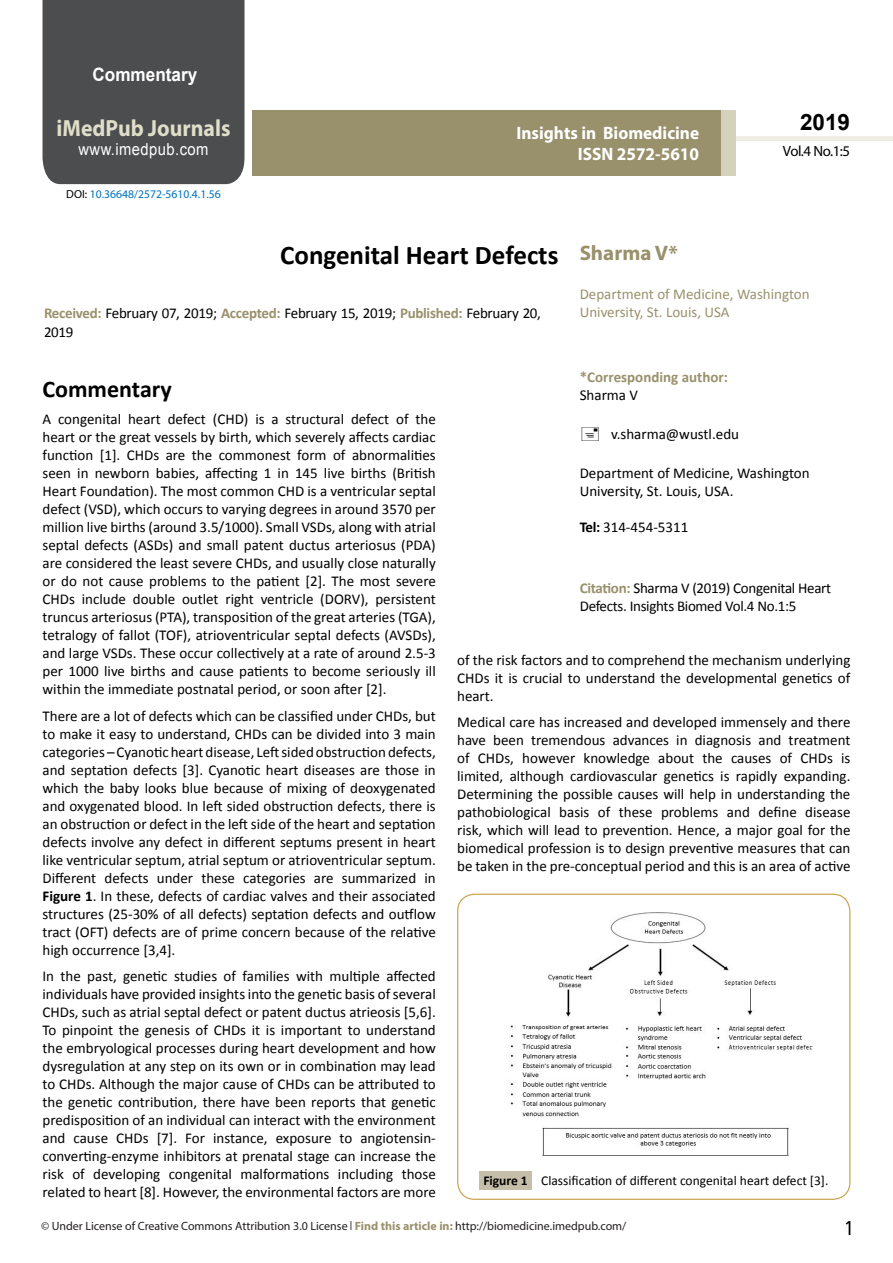
<style>
.page{position:relative;width:893px;height:1263px;background:#fff}
.page>*{position:absolute;margin:0;border:0;box-sizing:border-box;transform-origin:0 0}
.t1{font:700 27px "Calibri";color:#000}
.t2{font:25.5px "Tunga";color:#000}
.t3{font:700 24px "Calibri";color:#000}
.t4{font:700 23.4px "Myriad Pro";color:#dfdec9;scale:.93 1}
.t5{font:700 22.5px "Arial";color:#000}
.t6{font:700 21px "Myriad Pro";color:#98916c}
.t7{font:700 18.45px "Arial";color:#fff;scale:.93 1}
.t8{font:700 18px/21.6px "Myriad Pro";color:#fff;text-align:right;scale:.96 1}
.t9{font:16.5px "Arial";letter-spacing:.03em;color:#fff;scale:.89 1}
.t10{font:15px/18px "Calibri";color:#000;text-align:justify}
.t11{font:15px/18px "Calibri";letter-spacing:-.02em;color:#000}
.t12{font:15px/18px "Calibri";color:#98916c}
.t13{font:700 15px "Calibri";color:#98916c}
.t14{font:14.85px "Myriad Pro";color:#000}
.t15{font:13.5px "Calibri";color:#000}
.t16{font:12px "Myriad Pro";color:#221e1f}
.t17{font:11.7px "Myriad Pro";color:#0072bc}
.s1{color:#000}
.s2{font-weight:700;color:#98916c}
.s3{font-weight:700}
.s4{font-family:"Tunga";color:#000}
</style>
<div class="page">
<div style="left:43px;top:0;width:201px;height:184px;background:#4c4d4f"></div>
<hr style="left:736px;top:137px;width:157px;height:4px;background:#efeee4">
<div style="left:720px;top:110px;width:16px;height:66px;background:#d4d2bb"></div>
<div style="left:252px;top:110px;width:469px;height:66px;background:#98916c"></div>
<div style="left:457px;top:894px;width:393px;height:306px;border:1px solid #caa34f;border-radius:17px"></div>
<img style="left:510px;top:912px;width:302px;height:244px">
<div style="left:479px;top:1171px;width:53px;height:18px;background:#c5bfa9"></div>
<p class="t7" style="left:93px;top:62px;width:114px">Commentary</p>
<h3 class="t4" style="left:57px;top:113px;width:188px">iMedPub Journals</h3>
<p class="t9" style="left:78px;top:138px;width:148px">www.imedpub.com</p>
<p class="t17" style="left:66px;top:187px;width:156px"><span class="s1">DOI:</span> 10.36648/2572-5610.4.1.56</p>
<p class="t8" style="left:516px;top:121px;width:192px">Insights in Biomedicine<br>ISSN 2572-5610</p>
<h3 class="t5" style="left:800px;top:107px;width:52px">2019</h3>
<p class="t14" style="left:783px;top:141px;width:69px">Vol.4 No.1:5</p>
<h1 class="t1" style="left:280px;top:238px;width:280px">Congenital Heart Defects</h1>
<p class="t11" style="left:44px;top:304px;width:498px;line-height:18.8px"><span class="s2">Received:</span> February 07, 2019; <span class="s2">Accepted:</span> February 15, 2019; <span class="s2">Published:</span> February 20,<br>2019</p>
<h3 class="t6" style="left:580px;top:239px;width:100px">Sharma V*</h3>
<p class="t12" style="left:580px;top:285px;width:231px">Department of Medicine, Washington<br>University, St. Louis, USA</p>
<h3 class="t3" style="left:43px;top:374px;width:131px">Commentary</h3>
<p class="t10" style="left:43px;top:410px;width:395px">A congenital heart defect (CHD) is a structural defect of the heart or the great vessels by birth, which severely affects cardiac function [1]. CHDs are the commonest form of abnormalities seen in newborn babies, affecting 1 in 145 live births (British Heart Foundation). The most common CHD is a ventricular septal defect (VSD), which occurs to varying degrees in around 3570 per million live births (around 3.5/1000). Small VSDs, along with atrial septal defects (ASDs) and small patent ductus arteriosus (PDA) are considered the least severe CHDs, and usually close naturally or do not cause problems to the patient [2]. The most severe CHDs include double outlet right ventricle (DORV), persistent truncus arteriosus (PTA), transposition of the great arteries (TGA), tetralogy of fallot (TOF), atrioventricular septal defects (AVSDs), and large VSDs. These occur collectively at a rate of around 2.5-3 per 1000 live births and cause patients to become seriously ill within the immediate postnatal period, or soon after [2].</p>
<p class="t10" style="left:43px;top:706px;width:395px">There are a lot of defects which can be classified under CHDs, but to make it easy to understand, CHDs can be divided into 3 main categories – Cyanotic heart disease, Left sided obstruction defects, and septation defects [3]. Cyanotic heart diseases are those in which the baby looks blue because of mixing of deoxygenated and oxygenated blood. In left sided obstruction defects, there is an obstruction or defect in the left side of the heart and septation defects involve any defect in different septums present in heart like ventricular septum, atrial septum or atrioventricular septum.<br>Different defects under these categories are summarized in <span class="s3">Figure 1</span>. In these, defects of cardiac valves and their associated structures (25-30% of all defects) septation defects and outflow tract (OFT) defects are of prime concern because of the relative high occurrence [3,4].</p>
<p class="t10" style="left:43px;top:967px;width:395px">In the past, genetic studies of families with multiple affected individuals have provided insights into the genetic basis of several CHDs, such as atrial septal defect or patent ductus atrieosis [5,6].<br>To pinpoint the genesis of CHDs it is important to understand the embryological processes during heart development and how dysregulation at any step on its own or in combination may lead to CHDs. Although the major cause of CHDs can be attributed to the genetic contribution, there have been reports that genetic predisposition of an individual can interact with the environment and cause CHDs [7]. For instance, exposure to angiotensin&shy;converting-enzyme inhibitors at prenatal stage can increase the risk of developing congenital malformations including those related to heart [8]. However, the environmental factors are more</p>
<p class="t13" style="left:580px;top:367px;width:150px">*Corresponding author:</p>
<p class="t10" style="left:580px;top:386px;width:60px">Sharma V</p>
<p class="t10" style="left:611px;top:425px;width:129px">v.sharma@wustl.edu</p>
<p class="t10" style="left:580px;top:464px;width:231px">Department of Medicine, Washington<br>University, St. Louis, USA.</p>
<p class="t10" style="left:580px;top:518px;width:110px"><span class="s3">Tel:</span> 314-454-5311</p>
<p class="t11" style="left:580px;top:579px;width:253px"><span class="s2">Citation:</span> Sharma V (2019) Congenital Heart<br>Defects. Insights Biomed Vol.4 No.1:5</p>
<p class="t10" style="left:457px;top:651px;width:395px">of the risk factors and to comprehend the mechanism underlying CHDs it is crucial to understand the developmental genetics of heart.</p>
<p class="t10" style="left:457px;top:713px;width:395px">Medical care has increased and developed immensely and there have been tremendous advances in diagnosis and treatment of CHDs, however knowledge about the causes of CHDs is limited, although cardiovascular genetics is rapidly expanding.<br>Determining the possible causes will help in understanding the pathobiological basis of these problems and define disease risk, which will lead to prevention. Hence, a major goal for the biomedical profession is to design preventive measures that can be taken in the pre-conceptual period and this is an area of active</p>
<p class="t15" style="left:483px;top:1172px;width:347px"><span class="s3">Figure 1</span> Classification of different congenital heart defect [3].</p>
<p class="t16" style="left:41px;top:1219px;width:587px">© Under License of Creative Commons Attribution 3.0 License <span class="s4">|</span> <span class="s2">Find this article in:</span> http://biomedicine.imedpub.com/</p>
<h2 class="t2" style="left:845px;top:1211px;width:9px">1</h2>
</div>
